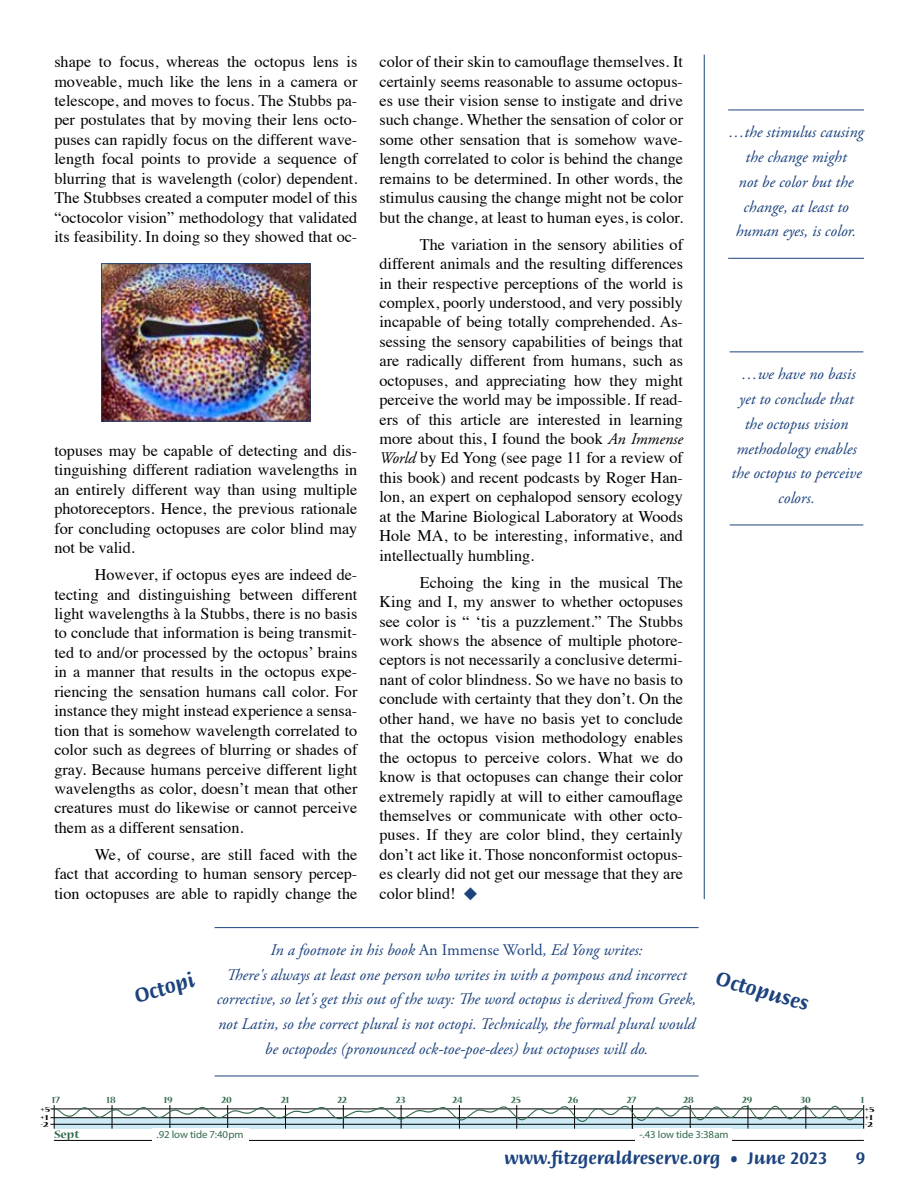
<style>
.page{position:relative;width:918px;height:1188px;background:#fff}
.page>*{position:absolute;margin:0;border:0;box-sizing:border-box;transform-origin:0 0}
.t1{font:700 21px "Briem Script Std";color:#1c437e;scale:.95 1}
.t2{font:700 18px "Briem Script Std";color:#1c437e;scale:.95 1}
.t3{font:16.2px/19.5px "Times";color:#000;text-align:justify}
.t4{font:italic 16.2px/24.8px "Adobe Garamond Pro";color:#1c437e;text-align:center}
.t5{font:700 12.15px "Nueva Std";color:#33694d;scale:1.05 1}
.t6{font:10.65px "Myriad Pro";letter-spacing:-.01em;color:#33694d}
.t7{font:700 10.5px "Nueva Std";color:#33694d}
.t8{font:700 8.4px/7.6px "Nueva Std";color:#000;scale:1.43 1}
.s1{font-family:"Adobe Garamond Pro";font-style:italic}
.s2{color:#1c437e}
.s3{font-style:normal}
.s4{font-size:12px}
</style>
<div class="page">
<hr style="left:54px;top:1140px;width:810px;height:1px;background:#000">
<hr style="left:50px;top:1109px;width:814px;height:1px;background:#000">
<hr style="left:50px;top:1117px;width:814px;height:1px;background:#000">
<hr style="left:50px;top:1124px;width:814px;height:1px;background:#000">
<hr style="left:704px;top:55px;width:1px;height:844px;background:#1c437e">
<hr style="left:730px;top:351px;width:133px;height:1px;background:#1c437e">
<hr style="left:730px;top:525px;width:133px;height:1px;background:#1c437e">
<hr style="left:728px;top:110px;width:136px;height:1px;background:#1c437e">
<hr style="left:728px;top:258px;width:136px;height:1px;background:#1c437e">
<svg style="left:52px;top:1105px;width:813px;height:24px"></svg>
<div style="left:636px;top:1129px;width:96px;height:12px;background:#fff"></div>
<div style="left:152px;top:1129px;width:96px;height:15px;background:#fff"></div>
<hr style="left:215px;top:927px;width:484px;height:1px;background:#1c437e">
<hr style="left:215px;top:1076px;width:484px;height:1px;background:#1c437e">
<img style="left:103px;top:265px;width:206px;height:155px">
<div style="left:101px;top:263px;width:210px;height:159px;border:1px solid #1c437e"></div>
<p class="t3" style="left:54px;top:51px;width:305px">shape to focus, whereas the octopus lens is moveable, much like the lens in a camera or telescope, and moves to focus. The Stubbs pa&shy;per postulates that by moving their lens octo&shy;puses can rapidly focus on the different wave&shy;length focal points to provide a sequence of blurring that is wavelength (color) dependent.<br>The Stubbses created a computer model of this “octocolor vision” methodology that validated its feasibility. In doing so they showed that oc-</p>
<p class="t3" style="left:54px;top:439px;width:305px">topuses may be capable of detecting and dis&shy;tinguishing different radiation wavelengths in an entirely different way than using multiple photoreceptors. Hence, the previous rationale for concluding octopuses are color blind may not be valid.</p>
<p class="t3" style="left:54px;top:564px;width:305px;text-indent:40px">However, if octopus eyes are indeed de&shy;tecting and distinguishing between different light wavelengths à la Stubbs, there is no basis to conclude that information is being transmit&shy;ted to and/or processed by the octopus’ brains in a manner that results in the octopus expe&shy;riencing the sensation humans call color. For instance they might instead experience a sensa&shy;tion that is somehow wavelength correlated to color such as degrees of blurring or shades of gray. Because humans perceive different light wavelengths as color, doesn’t mean that other creatures must do likewise or cannot perceive them as a different sensation.</p>
<p class="t3" style="left:54px;top:843px;width:305px;text-indent:40px">We, of course, are still faced with the fact that according to human sensory percep&shy;tion octopuses are able to rapidly change the</p>
<p class="t3" style="left:379px;top:51px;width:305px">color of their skin to camouflage themselves. It certainly seems reasonable to assume octopus&shy;es use their vision sense to instigate and drive such change. Whether the sensation of color or some other sensation that is somehow wave&shy;length correlated to color is behind the change remains to be determined. In other words, the stimulus causing the change might not be color but the change, at least to human eyes, is color.</p>
<p class="t3" style="left:379px;top:233px;width:305px;text-indent:41px">The variation in the sensory abilities of different animals and the resulting differences in their respective perceptions of the world is complex, poorly understood, and very possibly incapable of being totally comprehended. As&shy;sessing the sensory capabilities of beings that are radically different from humans, such as octopuses, and appreciating how they might perceive the world may be impossible. If read&shy;ers of this article are interested in learning more about this, I found the book <span class="s1">An Immense World</span> by Ed Yong (see page 11 for a review of this book) and recent podcasts by Roger Han&shy;lon, an expert on cephalopod sensory ecology at the Marine Biological Laboratory at Woods Hole MA, to be interesting, informative, and intellectually humbling.</p>
<p class="t3" style="left:379px;top:571px;width:305px;text-indent:41px">Echoing the king in the musical The King and I, my answer to whether octopuses see color is “ ‘tis a puzzlement.” The Stubbs work shows the absence of multiple photore&shy;ceptors is not necessarily a conclusive determi&shy;nant of color blindness. So we have no basis to conclude with certainty that they don’t. On the other hand, we have no basis yet to conclude that the octopus vision methodology enables the octopus to perceive colors. What we do know is that octopuses can change their color extremely rapidly at will to either camouflage themselves or communicate with other octo&shy;puses. If they are color blind, they certainly don’t act like it. Those nonconformist octopus&shy;es clearly did not get our message that they are color blind! <span class="s2">◆</span></p>
<p class="t4" style="left:728px;top:120px;width:137px">…the stimulus causing the change might<br>not be color but the change, at least to human eyes, is color.</p>
<p class="t4" style="left:731px;top:362px;width:132px">…we have no basis yet to conclude that the octopus vision methodology enables the octopus to perceive colors.</p>
<p class="t4" style="left:217px;top:938px;width:481px">In a footnote in his book <span class="s3">An Immense World</span>, Ed Yong writes:<br>There's always at least one person who writes in with a pompous and incorrect corrective, so let's get this out of the way: The word octopus is derived from Greek, not Latin, so the correct plural is not octopi. Technically, the formal plural would be octopodes (pronounced ock-toe-poe-dees) but octopuses will do.</p>
<p class="t1" style="left:132px;top:985px;width:66px;rotate:-16deg">Octopi</p>
<p class="t1" style="left:720px;top:966px;width:102px;rotate:16deg">Octopuses</p>
<p class="t7" style="left:52px;top:1095px;width:10px">17</p>
<p class="t7" style="left:107px;top:1095px;width:11px">18</p>
<p class="t7" style="left:164px;top:1095px;width:10px">19</p>
<p class="t7" style="left:221px;top:1095px;width:12px">20</p>
<p class="t7" style="left:281px;top:1095px;width:10px">21</p>
<p class="t7" style="left:337px;top:1095px;width:11px">22</p>
<p class="t7" style="left:396px;top:1095px;width:11px">23</p>
<p class="t7" style="left:452px;top:1095px;width:12px">24</p>
<p class="t7" style="left:511px;top:1095px;width:11px">25</p>
<p class="t7" style="left:568px;top:1095px;width:12px">26</p>
<p class="t7" style="left:627px;top:1095px;width:11px">27</p>
<p class="t7" style="left:683px;top:1095px;width:12px">28</p>
<p class="t7" style="left:742px;top:1095px;width:12px">29</p>
<p class="t7" style="left:800px;top:1095px;width:12px">30</p>
<p class="t7" style="left:861px;top:1095px;width:5px">1</p>
<p class="t6" style="left:157px;top:1129px;width:88px">.92 low tide 7:40pm</p>
<p class="t6" style="left:639px;top:1129px;width:91px">-.43 low tide 3:38am</p>
<p class="t8" style="left:41px;top:1102px;width:9px;line-height:15.5px">+5 -2</p>
<p class="t8" style="left:865px;top:1106px;width:9px">+5 +1 -2</p>
<p class="t8" style="left:41px;top:1114px;width:7px">+1</p>
<p class="t5" style="left:54px;top:1129px;width:26px">Sept</p>
<p class="t2" style="left:505px;top:1148px;width:342px">www.fitzgeraldreserve.org <span class="s4">•</span> June 2023</p>
<p class="t2" style="left:856px;top:1148px;width:11px">9</p>
</div>
